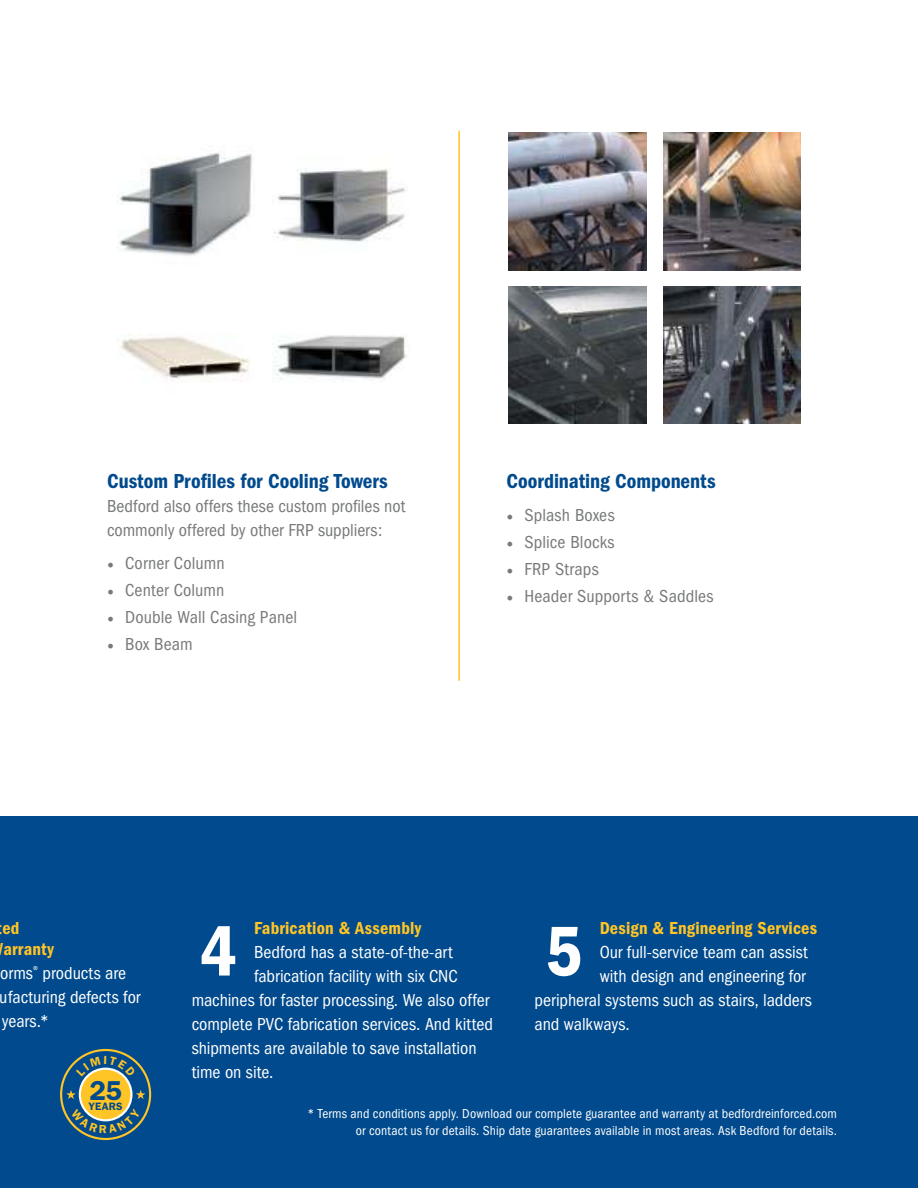
<style>
.page{position:relative;width:918px;height:1188px;background:#fff}
.page>*{position:absolute;margin:0;border:0;box-sizing:border-box;transform-origin:0 0}
.t1{font:600 condensed 72.9px "Franklin Gothic";color:#fff}
.t2{font:600 27.45px "Franklin Gothic";color:#004a8d}
.t3{font:600 condensed 21px "Franklin Gothic";color:#004a8d}
.t4{font:condensed 18px/24px "Franklin Gothic";color:#fff}
.t5{font:condensed 18px/24px "Franklin Gothic";letter-spacing:.005em;color:#77797b}
.t6{font:600 condensed 18px/21px "Franklin Gothic";letter-spacing:.01em;color:#ffc425}
.t7{font:condensed 13.5px/16.2px "Franklin Gothic";letter-spacing:.01em;color:#fff;text-align:right}
.t8{font:600 10.8px "Franklin Gothic";letter-spacing:.02em;color:#004a8d}
.s1{font-family:"Minion Pro";font-stretch:normal}
</style>
<div class="page">
<div style="left:0;top:817px;width:918px;height:371px;background:#004a8d"></div>
<hr style="left:458px;top:131px;width:2px;height:550px;background:#ffc425">
<img style="left:117px;top:153px;width:135px;height:103px">
<img style="left:119px;top:336px;width:130px;height:46px">
<img style="left:274px;top:168px;width:131px;height:74px">
<img style="left:272px;top:335px;width:136px;height:45px">
<img style="left:509px;top:133px;width:137px;height:137px">
<img style="left:509px;top:286px;width:137px;height:137px">
<img style="left:664px;top:133px;width:137px;height:137px">
<img style="left:664px;top:286px;width:137px;height:137px">
<svg style="left:61px;top:1050px;width:89px;height:89px"></svg>
<div style="left:60px;top:1049px;width:91px;height:91px;border:2px solid #ffc425;border-radius:50%"></div>
<div style="left:80px;top:1069px;width:51px;height:51px;background:#ffc425;border-radius:50%"></div>
<div style="left:79px;top:1068px;width:54px;height:53px;border:2px solid #fff;border-radius:50%"></div>
<svg style="left:66px;top:1090px;width:10px;height:9px"></svg>
<svg style="left:136px;top:1090px;width:10px;height:9px"></svg>
<svg style="left:71px;top:1108px;width:70px;height:25px"></svg>
<svg style="left:76px;top:1056px;width:60px;height:21px"></svg>
<p class="t3" style="left:107px;top:474px;width:282px">Custom Profiles for Cooling Towers</p>
<p class="t5" style="left:107px;top:496px;width:300px">Bedford also offers these custom profiles not commonly offered by other FRP suppliers:</p>
<p class="t5" style="left:107px;top:553px;width:119px"><span class="s1">•</span> Corner Column</p>
<p class="t5" style="left:107px;top:580px;width:119px"><span class="s1">•</span> Center Column</p>
<p class="t5" style="left:107px;top:607px;width:192px"><span class="s1">•</span> Double Wall Casing Panel</p>
<p class="t5" style="left:107px;top:634px;width:87px"><span class="s1">•</span> Box Beam</p>
<p class="t3" style="left:507px;top:474px;width:211px">Coordinating Components</p>
<p class="t5" style="left:507px;top:505px;width:110px"><span class="s1">•</span> Splash Boxes</p>
<p class="t5" style="left:507px;top:532px;width:110px"><span class="s1">•</span> Splice Blocks</p>
<p class="t5" style="left:507px;top:559px;width:94px"><span class="s1">•</span> FRP Straps</p>
<p class="t5" style="left:507px;top:586px;width:209px"><span class="s1">•</span> Header Supports &amp; Saddles</p>
<p class="t6" style="left:2px;top:919px;width:53px">ed arranty</p>
<p class="t4" style="left:0;top:963px;width:142px">orms<sup>®</sup> products are ufacturing defects for years.*</p>
<h2 class="t2" style="left:90px;top:1074px;width:34px">25</h2>
<p class="t8" style="left:89px;top:1100px;width:36px">YEARS</p>
<p class="t6" style="left:600px;top:919px;width:219px">Design &amp; Engineering Services</p>
<p class="t4" style="left:600px;top:942px;width:210px">Our full-service team can assist</p>
<p class="t4" style="left:600px;top:966px;width:208px">with design and engineering for</p>
<p class="t4" style="left:535px;top:990px;width:279px">peripheral systems such as stairs, ladders</p>
<p class="t4" style="left:535px;top:1014px;width:97px">and walkways.</p>
<p class="t6" style="left:254px;top:919px;width:169px">Fabrication &amp; Assembly</p>
<p class="t4" style="left:254px;top:942px;width:200px">Bedford has a state-of-the-art</p>
<p class="t4" style="left:254px;top:966px;width:205px">fabrication facility with six CNC</p>
<p class="t4" style="left:192px;top:990px;width:299px">machines for faster processing. We also offer</p>
<p class="t4" style="left:192px;top:1014px;width:303px">complete PVC fabrication services. And kitted</p>
<p class="t4" style="left:192px;top:1038px;width:286px">shipments are available to save installation</p>
<p class="t4" style="left:192px;top:1062px;width:83px">time on site.</p>
<h1 class="t1" style="left:200px;top:925px;width:39px">4</h1>
<h1 class="t1" style="left:545px;top:925px;width:39px">5</h1>
<p class="t7" style="left:308px;top:1107px;width:531px">* Terms and conditions apply. Download our complete guarantee and warranty at bedfordreinforced.com or contact us for details. Ship date guarantees available in most areas. Ask Bedford for details.</p>
</div>
